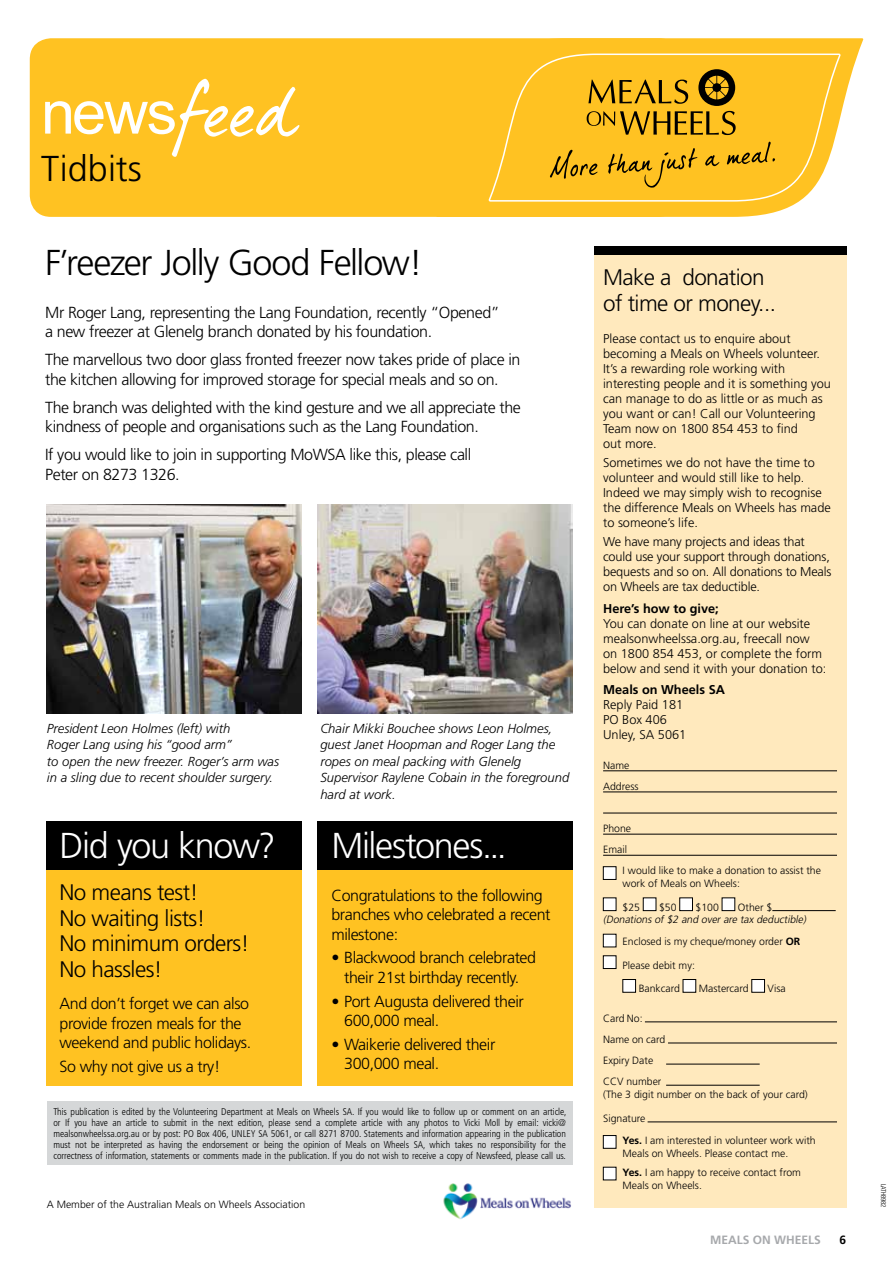
<style>
.page{position:relative;width:893px;height:1263px;background:#fff}
.page>*{position:absolute;margin:0;border:0;box-sizing:border-box;transform-origin:0 0}
.t1{font:300 36px "Frutiger";letter-spacing:-.03em;color:#000}
.t2{font:300 36px "Frutiger";letter-spacing:-.035em;color:#fff}
.t3{font:300 36px "Frutiger";color:#000}
.t4{font:300 22.5px/25.5px "Frutiger";letter-spacing:-.025em;color:#000}
.t5{font:300 16.05px/19.5px "Frutiger";letter-spacing:-.025em;color:#000}
.t6{font:italic 300 13.05px/16.5px "Frutiger";color:#000}
.t7{font:300 12.75px/15px "Frutiger";color:#000}
.t8{font:700 12.75px "Frutiger";color:#000}
.t9{font:700 12px "Frutiger";color:#a7a9ac}
.t10{font:700 12px "Frutiger";color:#000}
.t11{font:300 10.5px/21.1px "Frutiger";color:#000}
.t12{font:italic 300 10.5px/21.6px "Frutiger";color:#000}
.t13{font:300 condensed 9.75px/10.9px "Frutiger";letter-spacing:-.005em;color:#000;text-align:justify}
.t14{font:300 condensed 6.75px "Helvetica Neue";letter-spacing:-.025em;color:#000}
.s1{font-style:normal}
.s2{font-weight:700;font-style:normal}
.s3{font-weight:700}
</style>
<div class="page">
<img style="left:47px;top:505px;width:255px;height:208px">
<img style="left:443px;top:1183px;width:128px;height:36px">
<div style="left:594px;top:255px;width:252px;height:953px;background:#ffe9bd"></div>
<svg style="left:663px;top:38px;width:200px;height:179px"></svg>
<div style="left:30px;top:38px;width:650px;height:179px;background:#ffc222;border-radius:21px"></div>
<svg style="left:45px;top:79px;width:254px;height:78px"></svg>
<hr style="left:603px;top:770px;width:234px;height:1px;background:#000">
<hr style="left:603px;top:792px;width:234px;height:1px;background:#000">
<hr style="left:603px;top:813px;width:234px;height:1px;background:#000">
<hr style="left:603px;top:834px;width:234px;height:1px;background:#000">
<hr style="left:603px;top:855px;width:234px;height:1px;background:#000">
<div style="left:603px;top:867px;width:13px;height:12px;background:#fff"></div>
<div style="left:603px;top:866px;width:13px;height:14px;border:1px solid #000"></div>
<div style="left:603px;top:898px;width:13px;height:13px;background:#fff"></div>
<div style="left:603px;top:898px;width:13px;height:13px;border:1px solid #000"></div>
<div style="left:643px;top:898px;width:13px;height:13px;background:#fff"></div>
<div style="left:643px;top:898px;width:13px;height:13px;border:1px solid #000"></div>
<div style="left:680px;top:898px;width:12px;height:13px;background:#fff"></div>
<div style="left:679px;top:898px;width:14px;height:13px;border:1px solid #000"></div>
<div style="left:722px;top:898px;width:13px;height:13px;background:#fff"></div>
<div style="left:722px;top:898px;width:13px;height:13px;border:1px solid #000"></div>
<hr style="left:772px;top:910px;width:64px;height:1px;background:#000">
<div style="left:603px;top:934px;width:13px;height:13px;background:#fff"></div>
<div style="left:603px;top:934px;width:13px;height:13px;border:1px solid #000"></div>
<div style="left:603px;top:956px;width:13px;height:12px;background:#fff"></div>
<div style="left:603px;top:955px;width:13px;height:14px;border:1px solid #000"></div>
<div style="left:623px;top:979px;width:13px;height:13px;background:#fff"></div>
<div style="left:623px;top:979px;width:13px;height:13px;border:1px solid #000"></div>
<div style="left:683px;top:979px;width:13px;height:13px;background:#fff"></div>
<div style="left:683px;top:979px;width:13px;height:13px;border:1px solid #000"></div>
<div style="left:752px;top:979px;width:12px;height:13px;background:#fff"></div>
<div style="left:752px;top:979px;width:13px;height:13px;border:1px solid #000"></div>
<hr style="left:645px;top:1021px;width:192px;height:1px;background:#000">
<hr style="left:668px;top:1043px;width:169px;height:1px;background:#000">
<hr style="left:666px;top:1064px;width:94px;height:1px;background:#000">
<hr style="left:666px;top:1085px;width:94px;height:1px;background:#000">
<hr style="left:648px;top:1122px;width:189px;height:1px;background:#000">
<div style="left:603px;top:1135px;width:13px;height:13px;background:#fff"></div>
<div style="left:603px;top:1135px;width:13px;height:13px;border:1px solid #000"></div>
<div style="left:603px;top:1167px;width:13px;height:13px;background:#fff"></div>
<div style="left:603px;top:1167px;width:13px;height:13px;border:1px solid #000"></div>
<div style="left:594px;top:247px;width:252px;height:8px;background:#000"></div>
<div style="left:47px;top:1101px;width:526px;height:64px;background:#d5d7d8"></div>
<div style="left:317px;top:869px;width:256px;height:217px;background:#ffc222"></div>
<div style="left:317px;top:821px;width:256px;height:49px;background:#000"></div>
<div style="left:47px;top:869px;width:255px;height:217px;background:#ffc222"></div>
<div style="left:47px;top:821px;width:255px;height:49px;background:#000"></div>
<svg style="left:488px;top:48px;width:353px;height:159px"></svg>
<svg style="left:587px;top:69px;width:149px;height:66px"></svg>
<svg style="left:550px;top:150px;width:48px;height:29px"></svg>
<svg style="left:608px;top:148px;width:89px;height:40px"></svg>
<svg style="left:705px;top:155px;width:14px;height:11px"></svg>
<svg style="left:727px;top:142px;width:48px;height:23px"></svg>
<img style="left:317px;top:505px;width:256px;height:208px">
<h1 class="t3" style="left:41px;top:149px;width:102px">Tidbits</h1>
<h1 class="t1" style="left:45px;top:242px;width:379px">F’reezer Jolly Good Fellow!</h1>
<p class="t5" style="left:45px;top:302px;width:456px">Mr Roger Lang, representing the Lang Foundation, recently “Opened” a new freezer at Glenelg branch donated by his foundation.</p>
<p class="t5" style="left:45px;top:350px;width:477px">The marvellous two door glass fronted freezer now takes pride of place in the kitchen allowing for improved storage for special meals and so on.</p>
<p class="t5" style="left:45px;top:397px;width:477px">The branch was delighted with the kind gesture and we all appreciate the kindness of people and organisations such as the Lang Foundation.</p>
<p class="t5" style="left:45px;top:445px;width:428px">If you would like to join in supporting MoWSA like this, please call<br>Peter on 8273 1326.</p>
<p class="t6" style="left:47px;top:720px;width:234px">President Leon Holmes (left) with<br>Roger Lang using his “good arm”<br>to open the new freezer. Roger’s arm was in a sling due to recent shoulder surgery.</p>
<p class="t6" style="left:320px;top:720px;width:250px">Chair Mikki Bouchee shows Leon Holmes, guest Janet Hoopman and Roger Lang the ropes on meal packing with Glenelg Supervisor Raylene Cobain in the foreground hard at work.</p>
<h1 class="t2" style="left:60px;top:825px;width:218px">Did you know?</h1>
<h2 class="t4" style="left:60px;top:880px;width:192px">No means test!<br>No waiting lists!<br>No minimum orders!<br>No hassles!</h2>
<p class="t5" style="left:60px;top:994px;width:193px">And don’t forget we can also provide frozen meals for the weekend and public holidays.</p>
<p class="t5" style="left:60px;top:1056px;width:162px">So why not give us a try!</p>
<h1 class="t2" style="left:331px;top:825px;width:177px">Milestones...</h1>
<p class="t5" style="left:331px;top:885px;width:221px">Congratulations to the following branches who celebrated a recent milestone:</p>
<p class="t5" style="left:331px;top:948px;width:206px;text-align:center">• Blackwood branch celebrated their 21st birthday recently.</p>
<p class="t5" style="left:344px;top:991px;width:181px;text-indent:-13px">• Port Augusta delivered their<br>600,000 meal.</p>
<p class="t5" style="left:344px;top:1034px;width:153px;text-indent:-13px">• Waikerie delivered their<br>300,000 meal.</p>
<p class="t13" style="left:53px;top:1106px;width:514px">This publication is edited by the Volunteering Department at Meals on Wheels SA. If you would like to follow up or comment on an article, or If you have an article to submit in the next edition, please send a complete article with any photos to Vicki Moll by email: vicki@ mealsonwheelssa.org.au or by post: PO Box 406, UNLEY SA 5061, or call 8271 8700. Statements and information appearing in the publication must not be interpreted as having the endorsement or being the opinion of Meals on Wheels SA, which takes no responsibility for the correctness of information, statements or comments made in the publication. If you do not wish to receive a copy of Newsfeed, please call us.</p>
<p class="t11" style="left:47px;top:1193px;width:260px">A Member of the Australian Meals on Wheels Association</p>
<h2 class="t4" style="left:603px;top:265px;width:174px">Make a donation of time or money...</h2>
<p class="t7" style="left:603px;top:331px;width:229px">Please contact us to enquire about becoming a Meals on Wheels volunteer.<br>It’s a rewarding role working with interesting people and it is something you can manage to do as little or as much as you want or can! Call our Volunteering<br>Team now on 1800 854 453 to find<br>out more.</p>
<p class="t7" style="left:603px;top:455px;width:229px">Sometimes we do not have the time to volunteer and would still like to help.<br>Indeed we may simply wish to recognise the difference Meals on Wheels has made to someone’s life.</p>
<p class="t7" style="left:603px;top:534px;width:230px">We have many projects and ideas that could use your support through donations, bequests and so on. All donations to Meals on Wheels are tax deductible.</p>
<p class="t8" style="left:603px;top:601px;width:117px">Here’s how to give;</p>
<p class="t7" style="left:603px;top:616px;width:225px">You can donate on line at our website mealsonwheelssa.org.au, freecall now on 1800 854 453, or complete the form below and send it with your donation to:</p>
<p class="t8" style="left:603px;top:682px;width:123px">Meals on Wheels SA</p>
<p class="t7" style="left:603px;top:697px;width:85px">Reply Paid 181<br>PO Box 406<br>Unley, SA 5061</p>
<p class="t11" style="left:603px;top:755px;width:37px">Name<br>Address</p>
<p class="t11" style="left:603px;top:818px;width:30px">Phone</p>
<p class="t11" style="left:603px;top:839px;width:25px">Email</p>
<p class="t11" style="left:623px;top:860px;width:200px">I would like to make a donation to assist the</p>
<p class="t11" style="left:623px;top:873px;width:119px">work of Meals on Wheels:</p>
<p class="t11" style="left:623px;top:896px;width:19px">$25</p>
<p class="t11" style="left:659px;top:896px;width:19px">$50</p>
<p class="t11" style="left:696px;top:896px;width:25px">$100</p>
<p class="t11" style="left:738px;top:896px;width:36px">Other $</p>
<p class="t12" style="left:623px;top:909px;width:187px;text-indent:-20px">(Donations of $2 and over are tax deductible)<br><span class="s1">Enclosed is my cheque/money order</span> <span class="s2">OR</span></p>
<p class="t11" style="left:623px;top:954px;width:74px">Please debit my:</p>
<p class="t11" style="left:639px;top:978px;width:43px">Bankcard</p>
<p class="t11" style="left:699px;top:978px;width:51px">Mastercard</p>
<p class="t11" style="left:768px;top:978px;width:20px">Visa</p>
<p class="t11" style="left:603px;top:1008px;width:64px">Card No:<br>Name on card<br>Expiry Date<br>CCV number</p>
<p class="t11" style="left:603px;top:1084px;width:206px">(The 3 digit number on the back of your card)</p>
<p class="t11" style="left:623px;top:1107px;width:195px;line-height:22.4px;text-indent:-20px">Signature<br><span class="s3">Yes.</span> I am interested in volunteer work with</p>
<p class="t11" style="left:623px;top:1144px;width:180px;line-height:19px">Meals on Wheels. Please contact me.<br><span class="s3">Yes.</span> I am happy to receive contact from</p>
<p class="t11" style="left:623px;top:1174px;width:81px">Meals on Wheels.</p>
<p class="t9" style="left:710px;top:1233px;width:112px">MEALS ON WHEELS</p>
<p class="t10" style="left:839px;top:1233px;width:8px">6</p>
<p class="t14" style="left:887px;top:1183px;width:26px;rotate:90deg">LATH8982</p>
</div>
